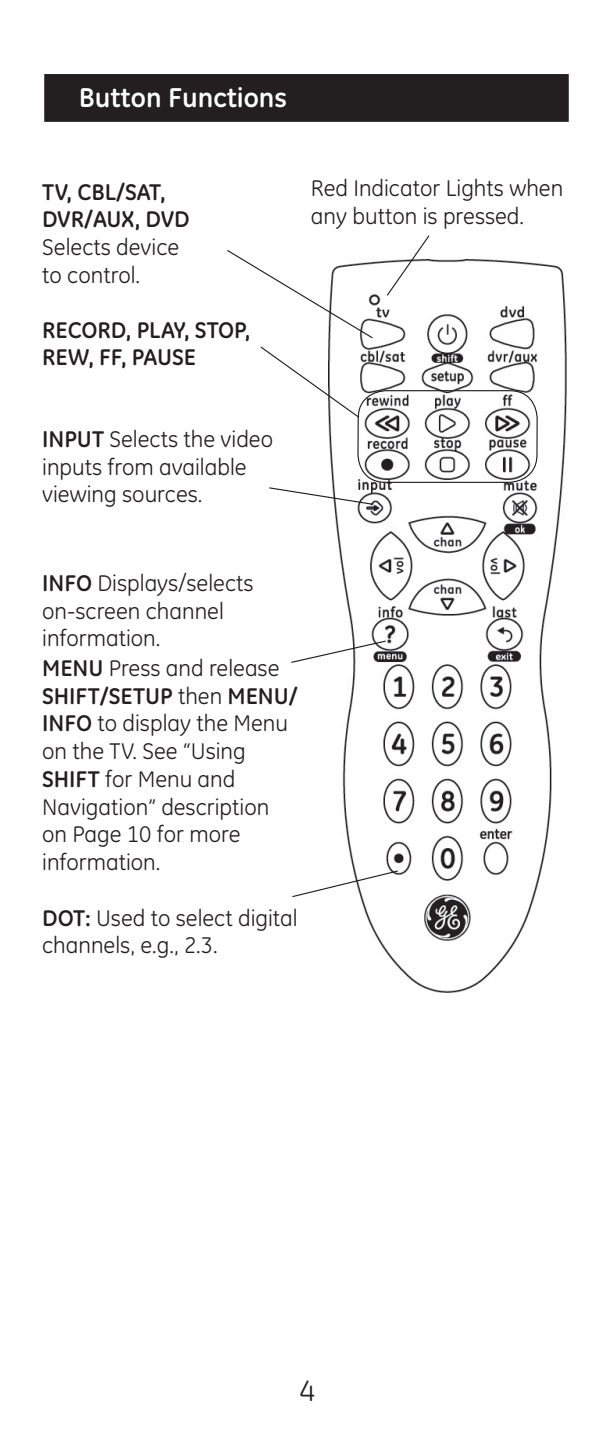
<style>
.page{position:relative;width:613px;height:1429px;background:#fff}
.page>*{position:absolute;margin:0;border:0;box-sizing:border-box;transform-origin:0 0}
.t1{font:30px "GE Inspira";color:#231f20}
.t2{font:700 27.6px "GE Inspira";color:#fff}
.t3{font:23.1px/27.9px "GE Inspira";color:#231f20}
.t4{font:700 23.1px/27.6px "GE Inspira";color:#231f20}
.s1{font-weight:700}
</style>
<div class="page">
<img style="left:328px;top:260px;width:238px;height:732px">
<svg style="left:385px;top:235px;width:45px;height:62px"></svg>
<svg style="left:227px;top:250px;width:147px;height:89px"></svg>
<div style="left:45px;top:75px;width:522px;height:46px;background:#231f20"></div>
<div style="left:44px;top:74px;width:524px;height:48px;border:2px solid #231f20"></div>
<svg style="left:260px;top:345px;width:100px;height:74px"></svg>
<svg style="left:269px;top:486px;width:105px;height:20px"></svg>
<svg style="left:291px;top:640px;width:96px;height:24px"></svg>
<svg style="left:292px;top:869px;width:107px;height:29px"></svg>
<div style="left:357px;top:390px;width:180px;height:93px;border:1px solid #231f20;border-radius:28px"></div>
<p class="t2" style="left:79px;top:80px;width:210px">Button Functions</p>
<p class="t4" style="left:42px;top:177px;width:149px">TV, CBL/SAT,<br>DVR/AUX, DVD</p>
<p class="t3" style="left:42px;top:233px;width:138px">Selects device to control.</p>
<p class="t4" style="left:42px;top:315px;width:209px">RECORD, PLAY, STOP,<br>REW, FF, PAUSE</p>
<p class="t3" style="left:42px;top:425px;width:232px"><span class="s1">INPUT</span> Selects the video inputs from available viewing sources.</p>
<p class="t3" style="left:311px;top:174px;width:253px">Red Indicator Lights when any button is pressed.</p>
<p class="t3" style="left:42px;top:569px;width:257px"><span class="s1">INFO</span> Displays/selects on-screen channel information.<br><span class="s1">MENU</span> Press and release<br><span class="s1">SHIFT/SETUP</span> then <span class="s1">MENU/<br>INFO</span> to display the Menu on the TV. See “Using<br><span class="s1">SHIFT</span> for Menu and<br>Navigation” description on Page 10 for more information.</p>
<p class="t3" style="left:42px;top:904px;width:257px"><span class="s1">DOT:</span> Used to select digital channels, e.g., 2.3.</p>
<p class="t1" style="left:299px;top:1373px;width:17px">4</p>
</div>
